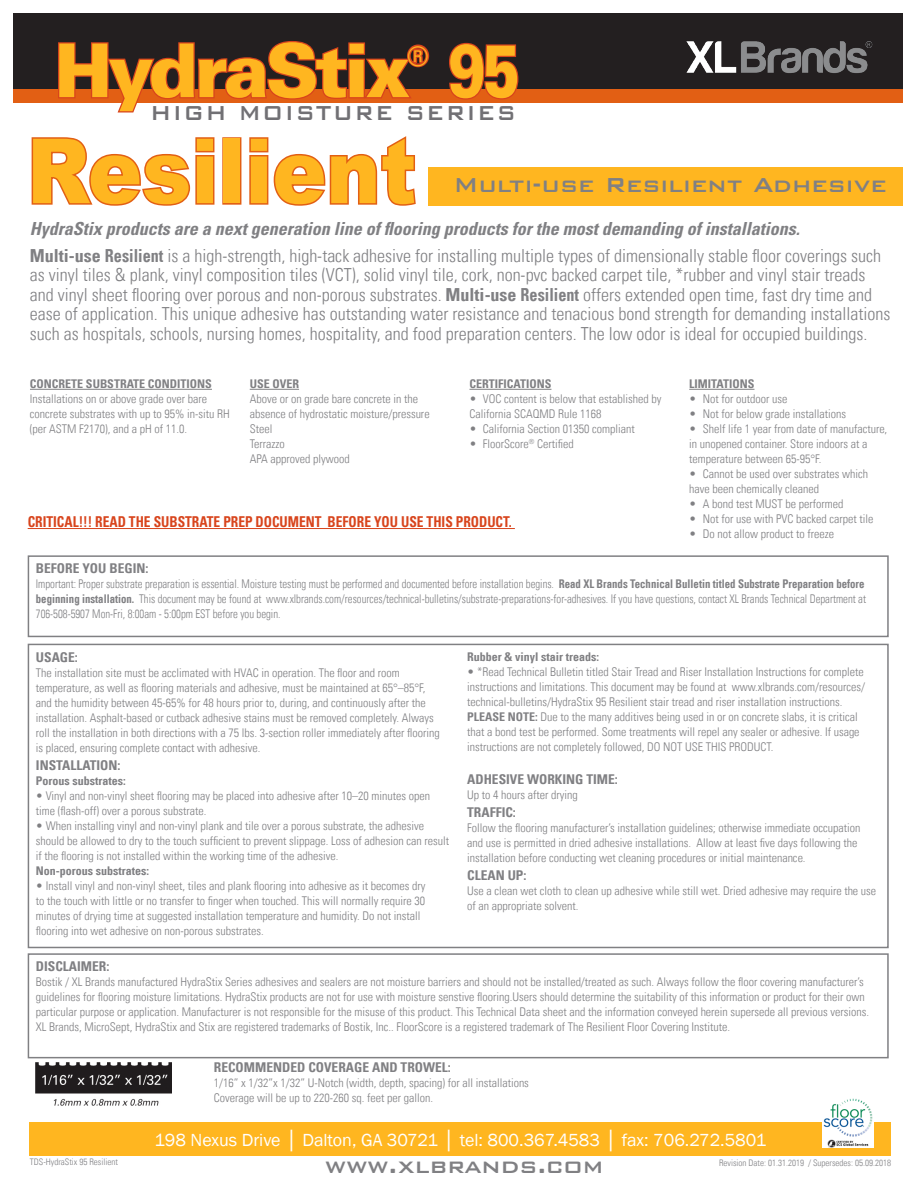
<style>
.page{position:relative;width:918px;height:1188px;background:#fff}
.page>*{position:absolute;margin:0;border:0;box-sizing:border-box;transform-origin:0 0}
.t1{font:900 90px "Arial";color:#ffb620;scale:.9 1}
.t2{font:900 74.25px "Univers LT Std";letter-spacing:-.05em;color:#ffb620}
.t3{font:900 74.25px "Univers LT Std";letter-spacing:-.05em;color:#ffb620;scale:.75 1}
.t4{font:500 27px "Bank Gothic BT";color:#808083}
.t5{font:500 27px "Bank Gothic BT";letter-spacing:.05em;color:#717074;scale:.9 1}
.t6{font:300 condensed 27px "Univers LT";color:#ffb620}
.t7{font:300 condensed 18px/19.5px "Univers LT";color:#808083}
.t8{font:italic 700 condensed 18px "Univers LT Std";color:#808083}
.t9{font:18px "Franklin Gothic";color:#fff}
.t10{font:700 condensed 15px "Univers LT";color:#d8441c;scale:.9 1}
.t11{font:700 condensed 13.5px "Univers LT";color:#808083}
.t12{font:300 condensed 12px/15px "Univers LT";color:#808083}
.t13{font:300 condensed 12px/15px "Univers LT";color:#808083;text-align:justify;scale:.9 1}
.t14{font:700 condensed 12px "Univers LT";color:#808083}
.t15{font:300 condensed 9px "Univers LT";color:#808083}
.s1{font-weight:700}
</style>
<div class="page">
<div style="left:14px;top:89px;width:889px;height:14px;background:#e25f14"></div>
<div style="left:14px;top:14px;width:889px;height:75px;background:#231f20"></div>
<div style="left:28px;top:555px;width:861px;height:82px;border:2px solid #808083"></div>
<div style="left:28px;top:644px;width:861px;height:304px;border:2px solid #808083"></div>
<div style="left:30px;top:1123px;width:861px;height:33px;background:#ffb620"></div>
<div style="left:28px;top:953px;width:861px;height:105px;border:2px solid #808083"></div>
<img style="left:686px;top:41px;width:187px;height:32px">
<hr style="left:30px;top:389px;width:182px;height:1px;background:#808083">
<hr style="left:250px;top:389px;width:49px;height:1px;background:#808083">
<hr style="left:469px;top:389px;width:82px;height:1px;background:#808083">
<hr style="left:689px;top:389px;width:65px;height:1px;background:#808083">
<img style="left:36px;top:1063px;width:135px;height:42px">
<svg style="left:58px;top:41px;width:372px;height:72px"></svg>
<svg style="left:449px;top:42px;width:70px;height:58px"></svg>
<svg style="left:31px;top:137px;width:184px;height:69px"></svg>
<div style="left:222px;top:137px;width:19px;height:68px;border:3px solid #e25f14"></div>
<svg style="left:249px;top:136px;width:167px;height:70px"></svg>
<div style="left:429px;top:168px;width:474px;height:38px;background:#ffb620"></div>
<img style="left:823px;top:1098px;width:50px;height:50px">
<hr style="left:28px;top:528px;width:487px;height:1px;background:#d8441c">
<p class="t2" style="left:54px;top:24px;width:358px">HydraStix</p>
<p class="t6" style="left:407px;top:40px;width:23px">®</p>
<p class="t3" style="left:449px;top:24px;width:97px">95</p>
<p class="t5" style="left:150px;top:98px;width:408px">HIGH MOISTURE SERIES</p>
<p class="t1" style="left:27px;top:106px;width:434px">Resilient</p>
<p class="t4" style="left:453px;top:170px;width:435px">Multi-use Resilient Adhesive</p>
<p class="t8" style="left:30px;top:218px;width:771px">HydraStix products are a next generation line of flooring products for the most demanding of installations.</p>
<p class="t7" style="left:30px;top:246px;width:862px"><span class="s1">Multi-use Resilient</span> is a high-strength, high-tack adhesive for installing multiple types of dimensionally stable floor coverings such as vinyl tiles &amp; plank, vinyl composition tiles (VCT), solid vinyl tile, cork, non-pvc backed carpet tile, *rubber and vinyl stair treads and vinyl sheet flooring over porous and non-porous substrates. <span class="s1">Multi-use Resilient</span> offers extended open time, fast dry time and ease of application. This unique adhesive has outstanding water resistance and tenacious bond strength for demanding installations such as hospitals, schools, nursing homes, hospitality, and food preparation centers. The low odor is ideal for occupied buildings.</p>
<p class="t14" style="left:30px;top:376px;width:183px">CONCRETE SUBSTRATE CONDITIONS</p>
<p class="t12" style="left:30px;top:391px;width:201px">Installations on or above grade over bare concrete substrates with up to 95% in-situ RH (per ASTM F2170), and a pH of 11.0.</p>
<p class="t14" style="left:250px;top:376px;width:51px">USE OVER</p>
<p class="t12" style="left:250px;top:391px;width:181px">Above or on grade bare concrete in the absence of hydrostatic moisture/pressure</p>
<p class="t12" style="left:250px;top:421px;width:24px">Steel</p>
<p class="t12" style="left:250px;top:436px;width:37px">Terrazzo</p>
<p class="t12" style="left:250px;top:451px;width:102px">APA approved plywood</p>
<p class="t14" style="left:469px;top:376px;width:83px">CERTIFICATIONS</p>
<p class="t12" style="left:469px;top:391px;width:194px">• VOC content is below that established by<br>California SCAQMD Rule 1168</p>
<p class="t12" style="left:469px;top:421px;width:167px">• California Section 01350 compliant</p>
<p class="t12" style="left:469px;top:436px;width:106px">• FloorScore<sup>®</sup> Certified</p>
<p class="t10" style="left:28px;top:512px;width:540px">CRITICAL!!! READ THE SUBSTRATE PREP DOCUMENT BEFORE YOU USE THIS PRODUCT.</p>
<p class="t14" style="left:689px;top:376px;width:67px">LIMITATIONS</p>
<p class="t12" style="left:689px;top:391px;width:100px">• Not for outdoor use</p>
<p class="t12" style="left:689px;top:406px;width:158px">• Not for below grade installations</p>
<p class="t12" style="left:689px;top:421px;width:200px">• Shelf life 1 year from date of manufacture, in unopened container. Store indoors at a temperature between 65-95°F.</p>
<p class="t12" style="left:689px;top:466px;width:180px">• Cannot be used over substrates which have been chemically cleaned</p>
<p class="t12" style="left:689px;top:496px;width:156px">• A bond test MUST be performed</p>
<p class="t12" style="left:689px;top:511px;width:186px">• Not for use with PVC backed carpet tile</p>
<p class="t12" style="left:689px;top:526px;width:146px">• Do not allow product to freeze</p>
<p class="t11" style="left:36px;top:560px;width:114px">BEFORE YOU BEGIN:</p>
<p class="t13" style="left:36px;top:577px;width:924px">Important: Proper substrate preparation is essential. Moisture testing must be performed and documented before installation begins. <span class="s1">Read XL Brands Technical Bulletin titled Substrate Preparation before beginning installation.</span> This document may be found at www.xlbrands.com/resources/technical-bulletins/substrate-preparations-for-adhesives. If you have questions, contact XL Brands Technical Department at 706-508-5907 Mon-Fri, 8:00am - 5:00pm EST before you begin.</p>
<p class="t11" style="left:36px;top:649px;width:43px">USAGE:</p>
<p class="t12" style="left:36px;top:665px;width:405px">The installation site must be acclimated with HVAC in operation. The floor and room temperature, as well as flooring materials and adhesive, must be maintained at 65°–85°F, and the humidity between 45-65% for 48 hours prior to, during, and continuously after the installation. Asphalt-based or cutback adhesive stains must be removed completely. Always roll the installation in both directions with a 75 lbs. 3-section roller immediately after flooring is placed, ensuring complete contact with adhesive.</p>
<p class="t11" style="left:36px;top:757px;width:86px">INSTALLATION:</p>
<p class="t14" style="left:36px;top:773px;width:91px">Porous substrates:</p>
<p class="t12" style="left:36px;top:788px;width:396px">• Vinyl and non-vinyl sheet flooring may be placed into adhesive after 10–20 minutes open time (flash-off) over a porous substrate.</p>
<p class="t12" style="left:36px;top:818px;width:415px">• When installing vinyl and non-vinyl plank and tile over a porous substrate, the adhesive should be allowed to dry to the touch sufficient to prevent slippage. Loss of adhesion can result if the flooring is not installed within the working time of the adhesive.</p>
<p class="t14" style="left:36px;top:863px;width:115px">Non-porous substrates:</p>
<p class="t12" style="left:36px;top:878px;width:391px">• Install vinyl and non-vinyl sheet, tiles and plank flooring into adhesive as it becomes dry</p>
<p class="t12" style="left:36px;top:893px;width:391px">to the touch with little or no transfer to finger when touched. This will normally require 30</p>
<p class="t12" style="left:36px;top:908px;width:386px">minutes of drying time at suggested installation temperature and humidity. Do not install</p>
<p class="t12" style="left:36px;top:923px;width:229px">flooring into wet adhesive on non-porous substrates.</p>
<p class="t14" style="left:467px;top:649px;width:133px">Rubber &amp; vinyl stair treads:</p>
<p class="t12" style="left:467px;top:664px;width:399px;text-align:justify">• *Read Technical Bulletin titled Stair Tread and Riser Installation Instructions for complete instructions and limitations. This document may be found at www.xlbrands.com/resources/ technical-bulletins/HydraStix 95 Resilient stair tread and riser installation instructions.</p>
<p class="t12" style="left:467px;top:709px;width:394px"><span class="s1">PLEASE NOTE:</span> Due to the many additives being used in or on concrete slabs, it is critical that a bond test be performed. Some treatments will repel any sealer or adhesive. If usage instructions are not completely followed, DO NOT USE THIS PRODUCT.</p>
<p class="t11" style="left:467px;top:771px;width:152px">ADHESIVE WORKING TIME:</p>
<p class="t12" style="left:467px;top:787px;width:112px">Up to 4 hours after drying</p>
<p class="t11" style="left:467px;top:804px;width:50px">TRAFFIC:</p>
<p class="t12" style="left:467px;top:820px;width:395px">Follow the flooring manufacturer’s installation guidelines; otherwise immediate occupation and use is permitted in dried adhesive installations. Allow at least five days following the installation before conducting wet cleaning procedures or initial maintenance.</p>
<p class="t11" style="left:467px;top:867px;width:61px">CLEAN UP:</p>
<p class="t12" style="left:467px;top:883px;width:411px">Use a clean wet cloth to clean up adhesive while still wet. Dried adhesive may require the use of an appropriate solvent.</p>
<p class="t11" style="left:36px;top:958px;width:75px">DISCLAIMER:</p>
<p class="t12" style="left:36px;top:975px;width:835px">Bostik / XL Brands manufactured HydraStix Series adhesives and sealers are not moisture barriers and should not be installed/treated as such. Always follow the floor covering manufacturer’s guidelines for flooring moisture limitations. HydraStix products are not for use with moisture senstive flooring.Users should determine the suitability of this information or product for their own particular purpose or application. Manufacturer is not responsible for the misuse of this product. This Technical Data sheet and the information conveyed herein supersede all previous versions.<br>XL Brands, MicroSept, HydraStix and Stix are registered trademarks of Bostik, Inc.. FloorScore is a registered trademark of The Resilient Floor Covering Institute.</p>
<p class="t11" style="left:214px;top:1059px;width:239px">RECOMMENDED COVERAGE AND TROWEL:</p>
<p class="t12" style="left:214px;top:1076px;width:317px">1/16” x 1/32”x 1/32” U-Notch (width, depth, spacing) for all installations</p>
<p class="t12" style="left:214px;top:1091px;width:221px">Coverage will be up to 220-260 sq. feet per gallon.</p>
<p class="t9" style="left:155px;top:1129px;width:613px">198 Nexus Drive │ Dalton, GA 30721 │ tel: 800.367.4583 │ fax: 706.272.5801</p>
<p class="t15" style="left:30px;top:1156px;width:89px">TDS-HydraStix 95 Resilient</p>
<p class="t4" style="left:325px;top:1151px;width:280px">www.xlbrands.com</p>
<p class="t15" style="left:719px;top:1157px;width:173px">Revision Date: 01.31.2019 / Supersedes: 05.09.2018</p>
</div>
